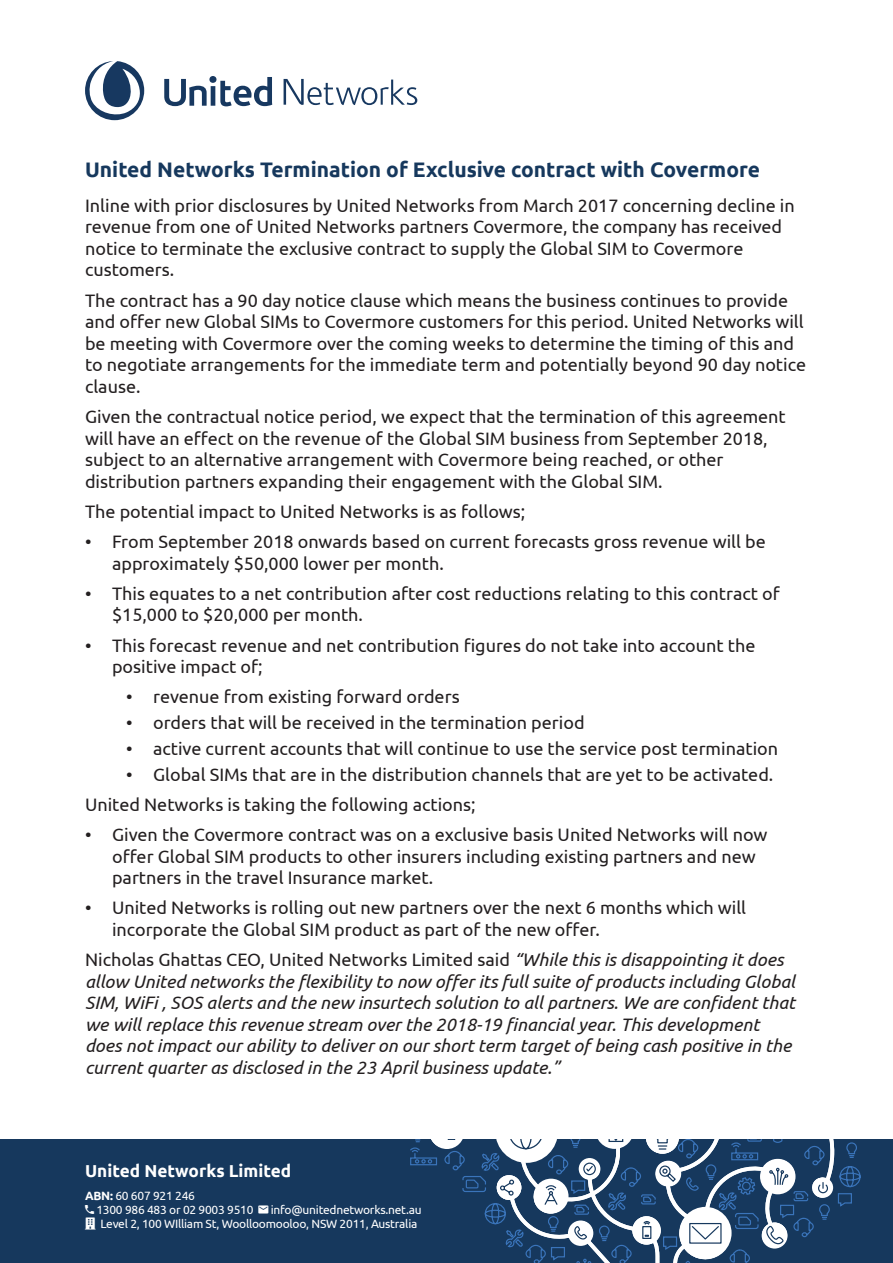
<style>
.page{position:relative;width:893px;height:1263px;background:#fff}
.page>*{position:absolute;margin:0;border:0;box-sizing:border-box;transform-origin:0 0}
.t1{font:700 21px "Ubuntu";color:#16385d}
.t2{font:18px/21.6px "Ubuntu";color:#231f20}
.t3{font:italic 18px/21.6px "Ubuntu";color:#231f20}
.t4{font:700 17.25px "Ubuntu";color:#fff}
.t5{font:12px "Ubuntu";letter-spacing:-.02em;color:#fff}
.s1{font-style:normal}
.s2{font-weight:700}
</style>
<div class="page">
<div style="left:0;top:1139px;width:893px;height:124px;background:#16385d"></div>
<svg style="left:410px;top:1139px;width:451px;height:68px"></svg>
<svg style="left:427px;top:1139px;width:408px;height:124px"></svg>
<svg style="left:164px;top:76px;width:108px;height:30px"></svg>
<svg style="left:85px;top:61px;width:59px;height:59px"></svg>
<svg style="left:284px;top:79px;width:133px;height:26px"></svg>
<p class="t1" style="left:85px;top:157px;width:676px">United Networks Termination of Exclusive contract with Covermore</p>
<p class="t2" style="left:85px;top:194px;width:711px">Inline with prior disclosures by United Networks from March 2017 concerning decline in revenue from one of United Networks partners Covermore, the company has received notice to terminate the exclusive contract to supply the Global SIM to Covermore customers.</p>
<p class="t2" style="left:85px;top:289px;width:723px">The contract has a 90 day notice clause which means the business continues to provide and offer new Global SIMs to Covermore customers for this period. United Networks will be meeting with Covermore over the coming weeks to determine the timing of this and to negotiate arrangements for the immediate term and potentially beyond 90 day notice clause.</p>
<p class="t2" style="left:85px;top:405px;width:702px">Given the contractual notice period, we expect that the termination of this agreement will have an effect on the revenue of the Global SIM business from September 2018, subject to an alternative arrangement with Covermore being reached, or other distribution partners expanding their engagement with the Global SIM.</p>
<p class="t2" style="left:85px;top:500px;width:442px">The potential impact to United Networks is as follows;</p>
<p class="t2" style="left:112px;top:530px;width:655px;text-indent:-27px">• From September 2018 onwards based on current forecasts gross revenue will be approximately $50,000 lower per month.</p>
<p class="t2" style="left:112px;top:582px;width:669px;text-indent:-27px">• This equates to a net contribution after cost reductions relating to this contract of $15,000 to $20,000 per month.</p>
<p class="t2" style="left:112px;top:634px;width:645px;text-indent:-27px">• This forecast revenue and net contribution figures do not take into account the positive impact of;</p>
<p class="t2" style="left:126px;top:685px;width:335px">• revenue from existing forward orders</p>
<p class="t2" style="left:126px;top:711px;width:460px">• orders that will be received in the termination period</p>
<p class="t2" style="left:126px;top:737px;width:654px">• active current accounts that will continue to use the service post termination</p>
<p class="t2" style="left:126px;top:763px;width:649px">• Global SIMs that are in the distribution channels that are yet to be activated.</p>
<p class="t2" style="left:85px;top:793px;width:392px">United Networks is taking the following actions;</p>
<p class="t2" style="left:112px;top:823px;width:657px;text-indent:-27px">• Given the Covermore contract was on a exclusive basis United Networks will now offer Global SIM products to other insurers including existing partners and new partners in the travel Insurance market.</p>
<p class="t2" style="left:112px;top:896px;width:636px;text-indent:-27px">• United Networks is rolling out new partners over the next 6 months which will incorporate the Global SIM product as part of the new offer.</p>
<p class="t3" style="left:85px;top:948px;width:712px"><span class="s1">Nicholas Ghattas CEO, United Networks Limited said</span> “While this is disappointing it does allow United networks the flexibility to now offer its full suite of products including Global SIM, WiFi , SOS alerts and the new insurtech solution to all partners. We are confident that we will replace this revenue stream over the 2018-19 financial year. This development does not impact our ability to deliver on our short term target of being cash positive in the current quarter as disclosed in the 23 April business update.”</p>
<p class="t4" style="left:85px;top:1160px;width:208px">United Networks Limited</p>
<p class="t5" style="left:85px;top:1188px;width:111px"><span class="s2">ABN:</span> 60 607 921 246</p>
<p class="t5" style="left:96px;top:1202px;width:159px">1300 986 483 or 02 9003 9510</p>
<p class="t5" style="left:271px;top:1202px;width:152px">info@unitednetworks.net.au</p>
<p class="t5" style="left:100px;top:1217px;width:319px">Level 2, 100 WIlliam St, Woolloomooloo, NSW 2011, Australia</p>
</div>
